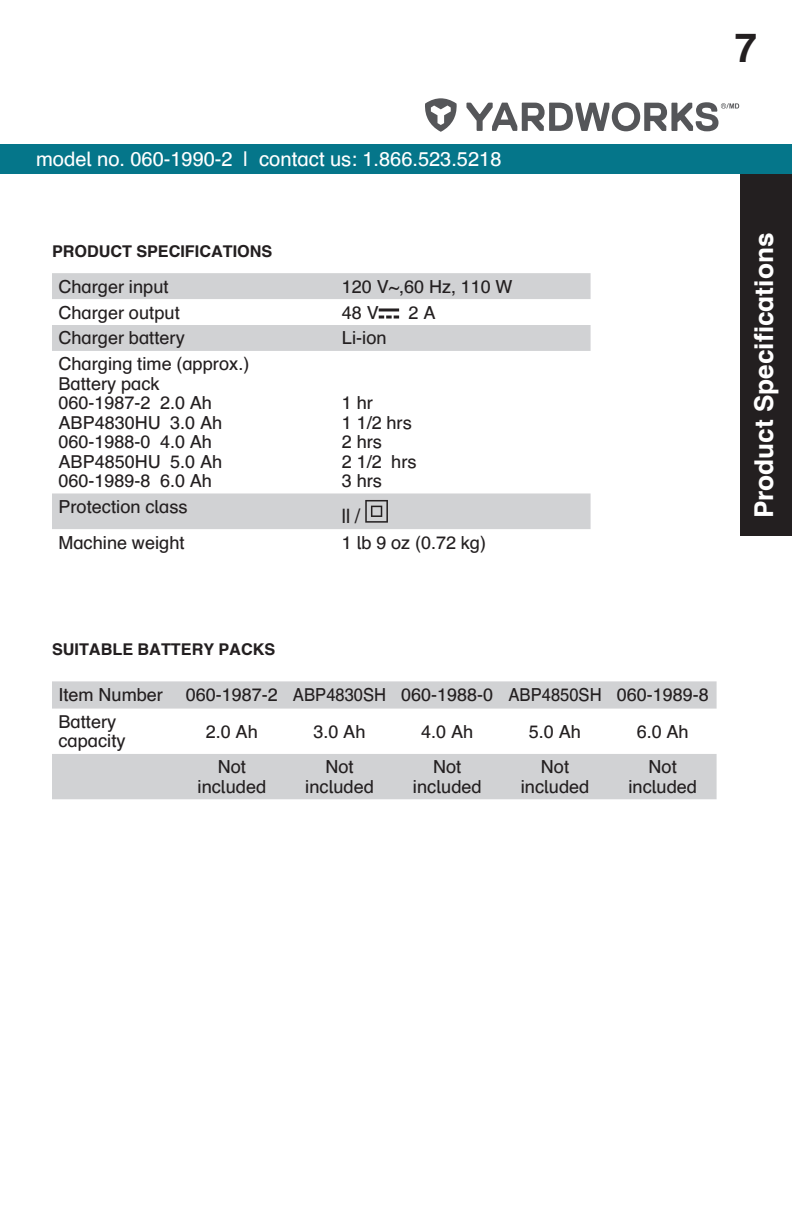
<style>
.page{position:relative;width:792px;height:1224px;background:#fff}
.page>*{position:absolute;margin:0;border:0;box-sizing:border-box;transform-origin:0 0}
.t1{font:700 40px "Schulbuch Nord";color:#231f20}
.t2{font:700 26px "Schulbuch Nord";color:#fff}
.t3{font:20px "Schulbuch Nord";color:#fff}
.t4{font:condensed 20px "Helvetica Neue LT Std";color:#231f20}
.t5{font:18px/19.4px "Schulbuch Nord";color:#231f20;text-align:center}
.t6{font:700 16.2px "Schulbuch Nord";color:#231f20}
</style>
<div class="page">
<div style="left:740px;top:166px;width:52px;height:370px;background:#231f20"></div>
<div style="left:0;top:144px;width:792px;height:29px;background:#05768a"></div>
<svg style="left:425px;top:98px;width:32px;height:34px"></svg>
<svg style="left:466px;top:102px;width:273px;height:29px"></svg>
<svg style="left:52px;top:273px;width:539px;height:256px"></svg>
<hr style="left:379px;top:308px;width:20px;height:3px;background:#231f20">
<svg style="left:379px;top:316px;width:20px;height:3px"></svg>
<svg style="left:365px;top:500px;width:23px;height:23px"></svg>
<svg style="left:52px;top:681px;width:665px;height:118px;fill:#d1d2d4"></svg>
<p class="t3" style="left:36px;top:146px;width:467px">model no. 060-1990-2 | contact us: 1.866.523.5218</p>
<p class="t6" style="left:52px;top:241px;width:222px">PRODUCT SPECIFICATIONS</p>
<p class="t5" style="left:58px;top:276px;width:112px">Charger input</p>
<p class="t5" style="left:342px;top:276px;width:172px">120 V~,60 Hz, 110 W</p>
<p class="t5" style="left:58px;top:302px;width:123px">Charger output</p>
<p class="t5" style="left:342px;top:302px;width:38px">48 V</p>
<p class="t5" style="left:409px;top:302px;width:28px">2 A</p>
<p class="t5" style="left:58px;top:328px;width:128px">Charger battery</p>
<p class="t5" style="left:342px;top:328px;width:46px">Li-ion</p>
<p class="t5" style="left:58px;top:354px;width:192px;text-align:left">Charging time (approx.)<br>Battery pack<br>060-1987-2 2.0 Ah<br>ABP4830HU 3.0 Ah<br>060-1988-0 4.0 Ah<br>ABP4850HU 5.0 Ah<br>060-1989-8 6.0 Ah</p>
<p class="t5" style="left:342px;top:393px;width:76px;text-align:left">1 hr<br>1 1/2 hrs<br>2 hrs<br>2 1/2 hrs<br>3 hrs</p>
<p class="t5" style="left:58px;top:496px;width:131px">Protection class</p>
<p class="t4" style="left:342px;top:504px;width:20px">II /</p>
<p class="t5" style="left:58px;top:532px;width:128px">Machine weight</p>
<p class="t5" style="left:342px;top:532px;width:146px">1 lb 9 oz (0.72 kg)</p>
<h1 class="t1" style="left:735px;top:22px;width:24px">7</h1>
<h2 class="t2" style="left:747px;top:518px;width:287px;rotate:-90deg">Product Specifications</h2>
<p class="t6" style="left:52px;top:639px;width:225px">SUITABLE BATTERY PACKS</p>
<p class="t5" style="left:58px;top:684px;width:106px">Item Number</p>
<p class="t5" style="left:186px;top:684px;width:524px">060-1987-2 ABP4830SH 060-1988-0 ABP4850SH 060-1989-8</p>
<p class="t5" style="left:58px;top:712px;width:69px;text-align:left">Battery capacity</p>
<p class="t5" style="left:206px;top:721px;width:54px">2.0 Ah</p>
<p class="t5" style="left:314px;top:721px;width:54px">3.0 Ah</p>
<p class="t5" style="left:421px;top:721px;width:54px">4.0 Ah</p>
<p class="t5" style="left:529px;top:721px;width:54px">5.0 Ah</p>
<p class="t5" style="left:637px;top:721px;width:54px">6.0 Ah</p>
<p class="t5" style="left:198px;top:757px;width:70px">Not included</p>
<p class="t5" style="left:305px;top:757px;width:70px">Not included</p>
<p class="t5" style="left:413px;top:757px;width:70px">Not included</p>
<p class="t5" style="left:521px;top:757px;width:70px">Not included</p>
<p class="t5" style="left:628px;top:757px;width:70px">Not included</p>
</div>
